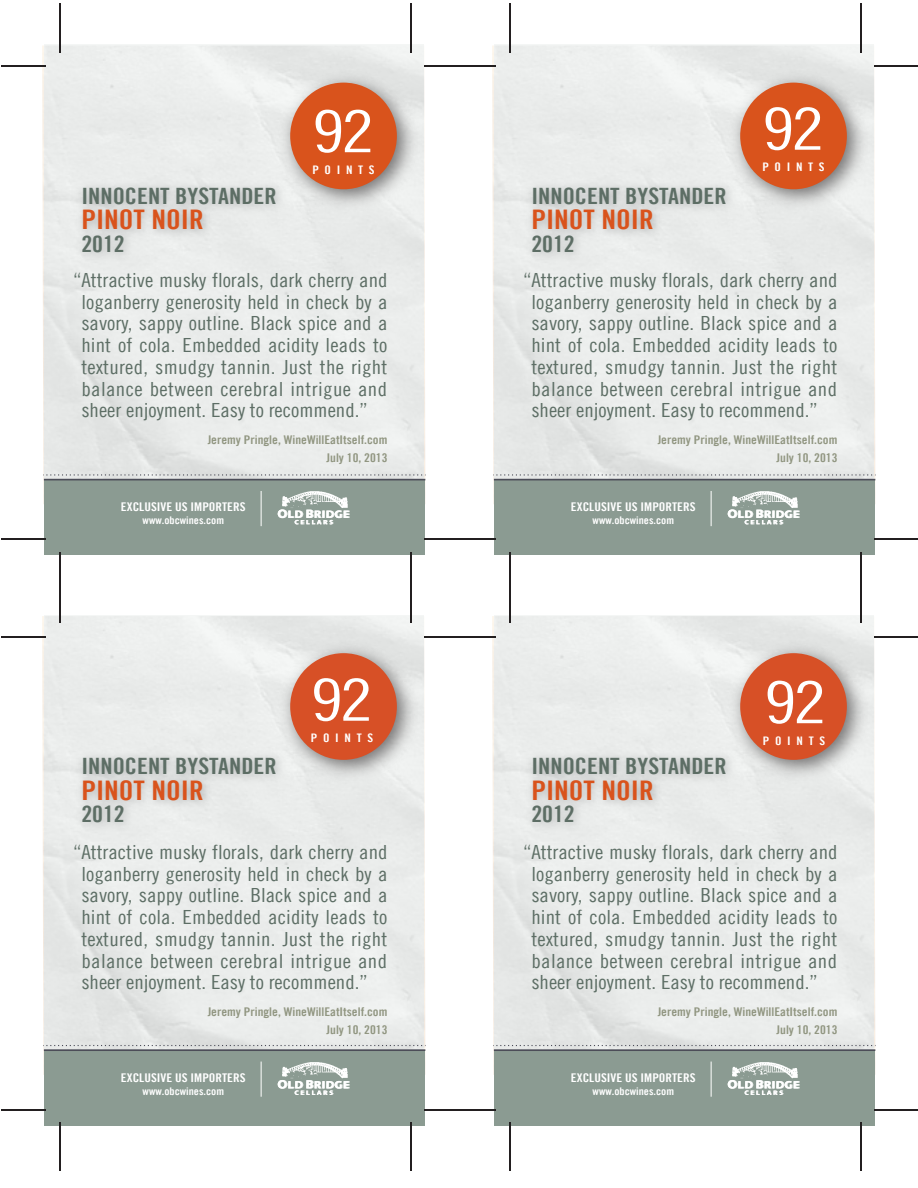
<style>
.page{position:relative;width:918px;height:1188px;background:#fff}
.page>*{position:absolute;margin:0;border:0;box-sizing:border-box;transform-origin:0 0}
.t1{font:58.2px "Trade Gothic Cond Eighteen";letter-spacing:-.05em;color:#fff;scale:1.29 1}
.t2{font:27px "Trade Gothic LT Bold Cond Twenty";color:#d9531c;scale:1.09 1}
.t3{font:22.5px "Trade Gothic LT Bold Cond Twenty";color:#5d6e65;scale:1.09 1}
.t4{font:19.5px/21.8px "Trade Gothic LT Cond Eighteen";color:#5d6e65;text-align:center;scale:1.09 1}
.t5{font:12px/18px "Trade Gothic LT Bold Cond Twenty";color:#919681;text-align:right;scale:1.09 1}
.t6{font:12px "Trade Gothic LT Bold Cond Twenty";color:#fff;scale:1.1 1}
.t7{font:11.85px "Trade Gothic LT Bold Cond Twenty";letter-spacing:.435em;color:#fff;scale:1.1 1}
.t8{font:10.5px "Trade Gothic LT Bold Cond Twenty";color:#fff;scale:1.1 1}
</style>
<div class="page">
<div style="left:495px;top:44px;width:379px;height:459px;background:#eaeceb"></div>
<div style="left:494px;top:480px;width:381px;height:75px;background:#8b9b92"></div>
<hr style="left:494px;top:479px;width:381px;height:1px;background:#4c4d58">
<svg style="left:493px;top:474px;width:383px;height:2px"></svg>
<img style="left:726px;top:65px;width:149px;height:108px">
<div style="left:740px;top:83px;width:107px;height:106px;background:#d9531c;border-radius:50%"></div>
<div style="left:45px;top:44px;width:379px;height:459px;background:#eaeceb"></div>
<div style="left:44px;top:480px;width:381px;height:75px;background:#8b9b92"></div>
<hr style="left:44px;top:479px;width:381px;height:1px;background:#4c4d58">
<svg style="left:43px;top:474px;width:383px;height:2px"></svg>
<img style="left:276px;top:65px;width:149px;height:108px">
<div style="left:290px;top:83px;width:107px;height:106px;background:#d9531c;border-radius:50%"></div>
<div style="left:45px;top:615px;width:379px;height:459px;background:#eaeceb"></div>
<div style="left:44px;top:1051px;width:381px;height:75px;background:#8b9b92"></div>
<hr style="left:44px;top:1049px;width:381px;height:2px;background:#4c4d58">
<svg style="left:43px;top:1045px;width:383px;height:1px"></svg>
<img style="left:274px;top:636px;width:151px;height:108px">
<div style="left:290px;top:653px;width:107px;height:107px;background:#d75026;border-radius:50%"></div>
<div style="left:495px;top:615px;width:379px;height:459px;background:#eaeceb"></div>
<div style="left:494px;top:1051px;width:381px;height:75px;background:#8b9b92"></div>
<hr style="left:494px;top:1049px;width:381px;height:2px;background:#4c4d58">
<svg style="left:493px;top:1045px;width:383px;height:1px"></svg>
<img style="left:724px;top:636px;width:151px;height:108px">
<div style="left:740px;top:653px;width:107px;height:107px;background:#d75026;border-radius:50%"></div>
<img style="left:525px;top:173px;width:350px;height:134px">
<hr style="left:711px;top:491px;width:1px;height:35px;background:#fff">
<svg style="left:728px;top:509px;width:71px;height:15px"></svg>
<img style="left:732px;top:491px;width:66px;height:17px">
<img style="left:75px;top:173px;width:350px;height:134px">
<hr style="left:261px;top:491px;width:1px;height:35px;background:#fff">
<svg style="left:278px;top:509px;width:71px;height:15px"></svg>
<img style="left:282px;top:491px;width:66px;height:17px">
<img style="left:75px;top:744px;width:350px;height:134px">
<hr style="left:261px;top:1062px;width:1px;height:35px;background:#fff">
<svg style="left:278px;top:1080px;width:71px;height:15px"></svg>
<img style="left:282px;top:1062px;width:66px;height:17px">
<img style="left:525px;top:744px;width:350px;height:134px">
<hr style="left:711px;top:1062px;width:1px;height:35px;background:#fff">
<svg style="left:728px;top:1080px;width:71px;height:15px"></svg>
<img style="left:732px;top:1062px;width:66px;height:17px">
<hr style="left:509px;top:3px;width:1px;height:50px;background:#231f20">
<hr style="left:860px;top:3px;width:1px;height:50px;background:#231f20">
<hr style="left:874px;top:65px;width:44px;height:2px;background:#231f20">
<hr style="left:452px;top:65px;width:44px;height:2px;background:#231f20">
<hr style="left:452px;top:539px;width:44px;height:1px;background:#231f20">
<hr style="left:860px;top:552px;width:1px;height:49px;background:#231f20">
<hr style="left:874px;top:539px;width:44px;height:1px;background:#231f20">
<hr style="left:509px;top:552px;width:1px;height:49px;background:#231f20">
<hr style="left:59px;top:3px;width:1px;height:50px;background:#231f20">
<hr style="left:410px;top:3px;width:1px;height:50px;background:#231f20">
<hr style="left:424px;top:65px;width:44px;height:2px;background:#231f20">
<hr style="left:2px;top:65px;width:44px;height:2px;background:#231f20">
<hr style="left:2px;top:539px;width:44px;height:1px;background:#231f20">
<hr style="left:410px;top:552px;width:1px;height:49px;background:#231f20">
<hr style="left:424px;top:539px;width:44px;height:1px;background:#231f20">
<hr style="left:59px;top:552px;width:1px;height:49px;background:#231f20">
<hr style="left:509px;top:573px;width:1px;height:50px;background:#231f20">
<hr style="left:860px;top:573px;width:1px;height:50px;background:#231f20">
<hr style="left:874px;top:636px;width:44px;height:1px;background:#231f20">
<hr style="left:452px;top:636px;width:44px;height:1px;background:#231f20">
<hr style="left:452px;top:1109px;width:44px;height:1px;background:#231f20">
<hr style="left:860px;top:1123px;width:1px;height:48px;background:#231f20">
<hr style="left:874px;top:1109px;width:44px;height:1px;background:#231f20">
<hr style="left:509px;top:1123px;width:1px;height:48px;background:#231f20">
<hr style="left:59px;top:573px;width:1px;height:50px;background:#231f20">
<hr style="left:410px;top:573px;width:1px;height:50px;background:#231f20">
<hr style="left:424px;top:636px;width:44px;height:1px;background:#231f20">
<hr style="left:2px;top:636px;width:44px;height:1px;background:#231f20">
<hr style="left:2px;top:1109px;width:44px;height:1px;background:#231f20">
<hr style="left:410px;top:1123px;width:1px;height:48px;background:#231f20">
<hr style="left:424px;top:1109px;width:44px;height:1px;background:#231f20">
<hr style="left:59px;top:1123px;width:1px;height:48px;background:#231f20">
<p class="t3" style="left:81px;top:182px;width:181px">INNOCENT BYSTANDER</p>
<h2 class="t2" style="left:81px;top:203px;width:114px">PINOT NOIR</h2>
<p class="t3" style="left:81px;top:230px;width:41px">2012</p>
<h1 class="t1" style="left:312px;top:97px;width:50px">92</h1>
<p class="t7" style="left:312px;top:162px;width:58px">POINTS</p>
<p class="t4" style="left:73px;top:269px;width:290px">“Attractive musky florals, dark cherry and loganberry generosity held in check by a savory, sappy outline. Black spice and a hint of cola. Embedded acidity leads to textured, smudgy tannin. Just the right balance between cerebral intrigue and sheer enjoyment. Easy to recommend.”</p>
<p class="t5" style="left:208px;top:430px;width:166px">Jeremy Pringle, WineWillEatItself.com<br>July 10, 2013</p>
<p class="t6" style="left:121px;top:500px;width:115px">EXCLUSIVE US IMPORTERS</p>
<p class="t8" style="left:143px;top:514px;width:76px">www.obcwines.com</p>
<p class="t3" style="left:81px;top:753px;width:181px">INNOCENT BYSTANDER</p>
<h2 class="t2" style="left:81px;top:774px;width:114px">PINOT NOIR</h2>
<p class="t3" style="left:81px;top:801px;width:41px">2012</p>
<h1 class="t1" style="left:310px;top:665px;width:50px">92</h1>
<p class="t7" style="left:311px;top:731px;width:58px">POINTS</p>
<p class="t4" style="left:73px;top:841px;width:290px">“Attractive musky florals, dark cherry and loganberry generosity held in check by a savory, sappy outline. Black spice and a hint of cola. Embedded acidity leads to textured, smudgy tannin. Just the right balance between cerebral intrigue and sheer enjoyment. Easy to recommend.”</p>
<p class="t5" style="left:208px;top:1002px;width:166px">Jeremy Pringle, WineWillEatItself.com<br>July 10, 2013</p>
<p class="t6" style="left:121px;top:1070px;width:115px">EXCLUSIVE US IMPORTERS</p>
<p class="t8" style="left:143px;top:1085px;width:76px">www.obcwines.com</p>
<p class="t3" style="left:531px;top:182px;width:181px">INNOCENT BYSTANDER</p>
<h2 class="t2" style="left:531px;top:203px;width:114px">PINOT NOIR</h2>
<p class="t3" style="left:531px;top:230px;width:41px">2012</p>
<h1 class="t1" style="left:762px;top:94px;width:50px">92</h1>
<p class="t7" style="left:762px;top:160px;width:58px">POINTS</p>
<p class="t4" style="left:523px;top:269px;width:290px">“Attractive musky florals, dark cherry and loganberry generosity held in check by a savory, sappy outline. Black spice and a hint of cola. Embedded acidity leads to textured, smudgy tannin. Just the right balance between cerebral intrigue and sheer enjoyment. Easy to recommend.”</p>
<p class="t5" style="left:658px;top:430px;width:166px">Jeremy Pringle, WineWillEatItself.com<br>July 10, 2013</p>
<p class="t6" style="left:571px;top:500px;width:115px">EXCLUSIVE US IMPORTERS</p>
<p class="t8" style="left:593px;top:514px;width:76px">www.obcwines.com</p>
<p class="t3" style="left:531px;top:753px;width:181px">INNOCENT BYSTANDER</p>
<h2 class="t2" style="left:531px;top:774px;width:114px">PINOT NOIR</h2>
<p class="t3" style="left:531px;top:801px;width:41px">2012</p>
<h1 class="t1" style="left:764px;top:668px;width:50px">92</h1>
<p class="t7" style="left:763px;top:733px;width:58px">POINTS</p>
<p class="t4" style="left:523px;top:841px;width:290px">“Attractive musky florals, dark cherry and loganberry generosity held in check by a savory, sappy outline. Black spice and a hint of cola. Embedded acidity leads to textured, smudgy tannin. Just the right balance between cerebral intrigue and sheer enjoyment. Easy to recommend.”</p>
<p class="t5" style="left:658px;top:1002px;width:166px">Jeremy Pringle, WineWillEatItself.com<br>July 10, 2013</p>
<p class="t6" style="left:571px;top:1070px;width:115px">EXCLUSIVE US IMPORTERS</p>
<p class="t8" style="left:593px;top:1085px;width:76px">www.obcwines.com</p>
</div>
